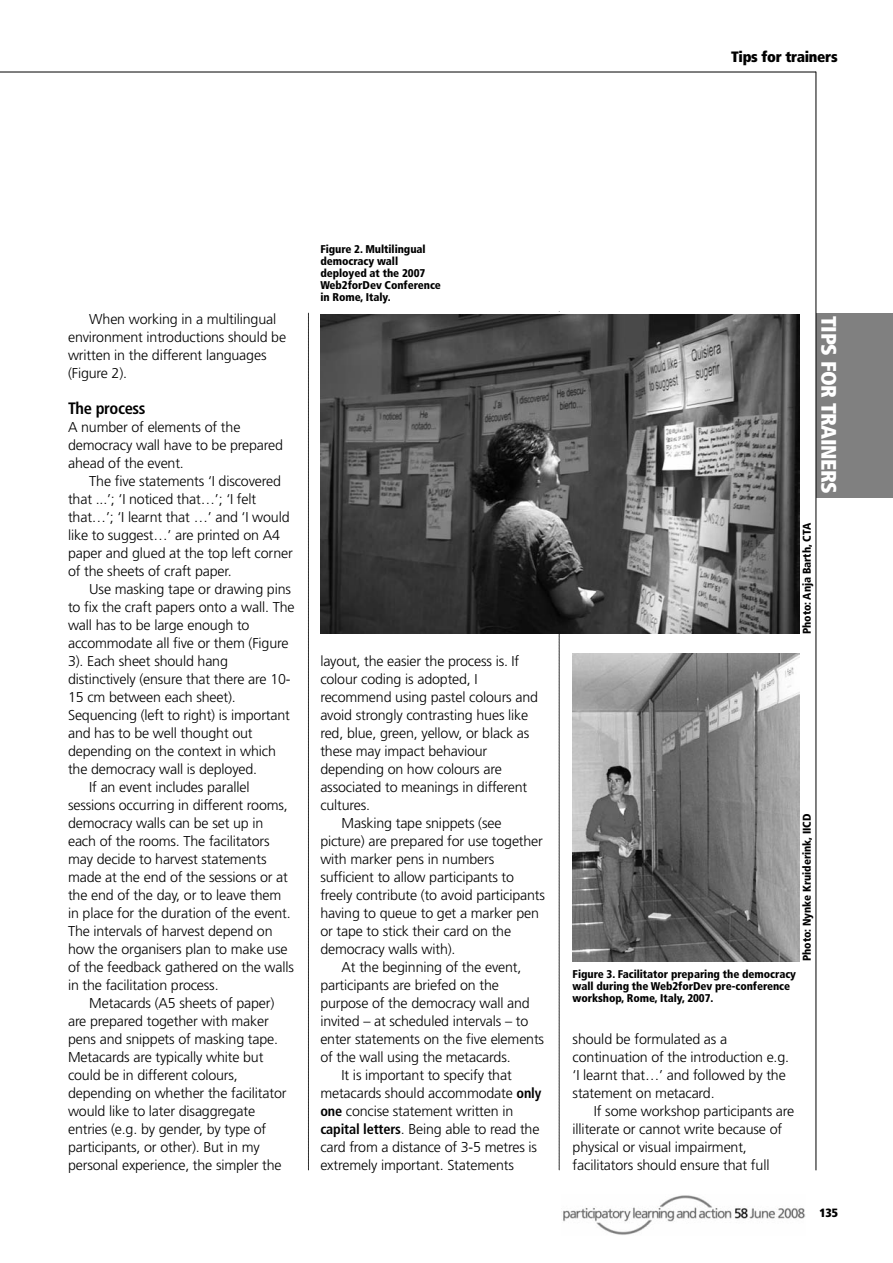
<style>
.page{position:relative;width:893px;height:1263px;background:#fff}
.page>*{position:absolute;margin:0;border:0;box-sizing:border-box;transform-origin:0 0}
.t1{font:900 condensed 21px "Frutiger";letter-spacing:-.02em;color:#fff}
.t2{font:700 condensed 16.5px "Frutiger";letter-spacing:-.02em;color:#000}
.t3{font:900 condensed 15px "Frutiger";letter-spacing:-.02em;color:#000}
.t4{font:300 14.25px/18px "Frutiger";letter-spacing:-.01em;color:#000}
.t5{font:900 condensed 12px "Frutiger";color:#000}
.t6{font:900 condensed 11.25px/12px "Frutiger";letter-spacing:-.005em;color:#000}
.s1{font-weight:700;font-stretch:condensed}
</style>
<div class="page">
<hr style="left:0;top:72px;width:816px;height:1px;background:#000">
<div style="left:816px;top:313px;width:77px;height:184px;background:#808080"></div>
<hr style="left:816px;top:72px;width:1px;height:1098px;background:#000">
<img style="left:563px;top:1195px;width:242px;height:40px">
<svg style="left:308px;top:312px;width:1px;height:859px"></svg>
<svg style="left:559px;top:311px;width:1px;height:860px"></svg>
<img style="left:573px;top:653px;width:226px;height:308px">
<img style="left:320px;top:314px;width:479px;height:320px">
<p class="t3" style="left:731px;top:51px;width:108px">Tips for trainers</p>
<p class="t4" style="left:68px;top:311px;width:220px;text-indent:21px">When working in a multilingual environment introductions should be written in the different languages (Figure 2).</p>
<p class="t2" style="left:68px;top:402px;width:79px">The process</p>
<p class="t4" style="left:68px;top:419px;width:217px">A number of elements of the democracy wall have to be prepared ahead of the event.</p>
<p class="t4" style="left:68px;top:473px;width:226px;text-indent:21px">The five statements ‘I discovered that ...’; ‘I noticed that…’; ‘I felt that…’; ‘I learnt that …’ and ‘I would like to suggest…’ are printed on A4 paper and glued at the top left corner of the sheets of craft paper.</p>
<p class="t4" style="left:89px;top:581px;width:203px">Use masking tape or drawing pins</p>
<p class="t4" style="left:68px;top:599px;width:228px">to fix the craft papers onto a wall. The</p>
<p class="t4" style="left:68px;top:617px;width:183px">wall has to be large enough to</p>
<p class="t4" style="left:68px;top:635px;width:222px">accommodate all five or them (Figure</p>
<p class="t4" style="left:68px;top:653px;width:161px">3). Each sheet should hang</p>
<p class="t4" style="left:68px;top:671px;width:224px">distinctively (ensure that there are 10-</p>
<p class="t4" style="left:68px;top:689px;width:169px">15 cm between each sheet).</p>
<p class="t4" style="left:68px;top:707px;width:223px">Sequencing (left to right) is important</p>
<p class="t4" style="left:68px;top:725px;width:186px">and has to be well thought out</p>
<p class="t4" style="left:68px;top:743px;width:209px">depending on the context in which</p>
<p class="t4" style="left:68px;top:761px;width:191px">the democracy wall is deployed.</p>
<p class="t4" style="left:89px;top:779px;width:162px">If an event includes parallel</p>
<p class="t4" style="left:68px;top:797px;width:221px">sessions occurring in different rooms,</p>
<p class="t4" style="left:68px;top:815px;width:197px">democracy walls can be set up in</p>
<p class="t4" style="left:68px;top:833px;width:203px">each of the rooms. The facilitators</p>
<p class="t4" style="left:68px;top:851px;width:200px">may decide to harvest statements</p>
<p class="t4" style="left:68px;top:869px;width:221px">made at the end of the sessions or at</p>
<p class="t4" style="left:68px;top:887px;width:215px">the end of the day, or to leave them</p>
<p class="t4" style="left:68px;top:905px;width:224px">in place for the duration of the event.</p>
<p class="t4" style="left:68px;top:923px;width:206px">The intervals of harvest depend on</p>
<p class="t4" style="left:68px;top:941px;width:221px">how the organisers plan to make use</p>
<p class="t4" style="left:68px;top:959px;width:227px">of the feedback gathered on the walls</p>
<p class="t4" style="left:68px;top:977px;width:152px">in the facilitation process.</p>
<p class="t4" style="left:89px;top:995px;width:187px">Metacards (A5 sheets of paper)</p>
<p class="t4" style="left:68px;top:1013px;width:202px">are prepared together with maker</p>
<p class="t4" style="left:68px;top:1031px;width:212px">pens and snippets of masking tape.</p>
<p class="t4" style="left:68px;top:1049px;width:197px">Metacards are typically white but</p>
<p class="t4" style="left:68px;top:1067px;width:171px">could be in different colours,</p>
<p class="t4" style="left:68px;top:1085px;width:220px">depending on whether the facilitator</p>
<p class="t4" style="left:68px;top:1103px;width:189px">would like to later disaggregate</p>
<p class="t4" style="left:68px;top:1121px;width:200px">entries (e.g. by gender, by type of</p>
<p class="t4" style="left:68px;top:1139px;width:193px">participants, or other). But in my</p>
<p class="t4" style="left:68px;top:1157px;width:215px">personal experience, the simpler the</p>
<p class="t6" style="left:320px;top:244px;width:122px">Figure 2. Multilingual democracy wall deployed at the 2007<br>Web2forDev Conference in Rome, Italy.</p>
<p class="t4" style="left:320px;top:653px;width:201px">layout, the easier the process is. If</p>
<p class="t4" style="left:320px;top:671px;width:159px">colour coding is adopted, I</p>
<p class="t4" style="left:320px;top:689px;width:219px">recommend using pastel colours and</p>
<p class="t4" style="left:320px;top:707px;width:209px">avoid strongly contrasting hues like</p>
<p class="t4" style="left:320px;top:725px;width:211px">red, blue, green, yellow, or black as</p>
<p class="t4" style="left:320px;top:743px;width:169px">these may impact behaviour</p>
<p class="t4" style="left:320px;top:761px;width:183px">depending on how colours are</p>
<p class="t4" style="left:320px;top:779px;width:209px">associated to meanings in different</p>
<p class="t4" style="left:320px;top:797px;width:51px">cultures.</p>
<p class="t4" style="left:342px;top:815px;width:161px">Masking tape snippets (see</p>
<p class="t4" style="left:320px;top:833px;width:224px">picture) are prepared for use together</p>
<p class="t4" style="left:320px;top:851px;width:175px">with marker pens in numbers</p>
<p class="t4" style="left:320px;top:869px;width:195px">sufficient to allow participants to</p>
<p class="t4" style="left:320px;top:887px;width:226px">freely contribute (to avoid participants</p>
<p class="t4" style="left:320px;top:905px;width:220px">having to queue to get a marker pen</p>
<p class="t4" style="left:320px;top:923px;width:192px">or tape to stick their card on the</p>
<p class="t4" style="left:320px;top:941px;width:137px">democracy walls with).</p>
<p class="t4" style="left:342px;top:959px;width:181px">At the beginning of the event,</p>
<p class="t4" style="left:320px;top:977px;width:180px">participants are briefed on the</p>
<p class="t4" style="left:320px;top:995px;width:211px">purpose of the democracy wall and</p>
<p class="t4" style="left:320px;top:1013px;width:210px">invited – at scheduled intervals – to</p>
<p class="t4" style="left:320px;top:1031px;width:225px">enter statements on the five elements</p>
<p class="t4" style="left:320px;top:1049px;width:192px">of the wall using the metacards.</p>
<p class="t4" style="left:342px;top:1067px;width:172px">It is important to specify that</p>
<p class="t4" style="left:320px;top:1085px;width:223px">metacards should accommodate <span class="s1">only</span></p>
<p class="t4" style="left:320px;top:1103px;width:194px"><span class="s1">one</span> concise statement written in</p>
<p class="t4" style="left:320px;top:1121px;width:221px"><span class="s1">capital letters</span>. Being able to read the</p>
<p class="t4" style="left:320px;top:1139px;width:218px">card from a distance of 3-5 metres is</p>
<p class="t4" style="left:320px;top:1157px;width:195px">extremely important. Statements</p>
<h1 class="t1" style="left:837px;top:316px;width:179px;rotate:90deg">TIPS FOR TRAINERS</h1>
<p class="t6" style="left:802px;top:634px;width:112px;rotate:-90deg">Photo: Anja Barth, CTA</p>
<p class="t6" style="left:802px;top:961px;width:149px;rotate:-90deg">Photo: Nynke Kruiderink, IICD</p>
<p class="t6" style="left:573px;top:969px;width:225px">Figure 3. Facilitator preparing the democracy wall during the Web2forDev pre-conference workshop, Rome, Italy, 2007.</p>
<p class="t4" style="left:573px;top:1031px;width:218px">should be formulated as a continuation of the introduction e.g. ‘I learnt that…’ and followed by the statement on metacard.</p>
<p class="t4" style="left:573px;top:1103px;width:223px;text-indent:21px">If some workshop participants are illiterate or cannot write because of physical or visual impairment, facilitators should ensure that full</p>
<p class="t5" style="left:819px;top:1208px;width:20px">135</p>
</div>
